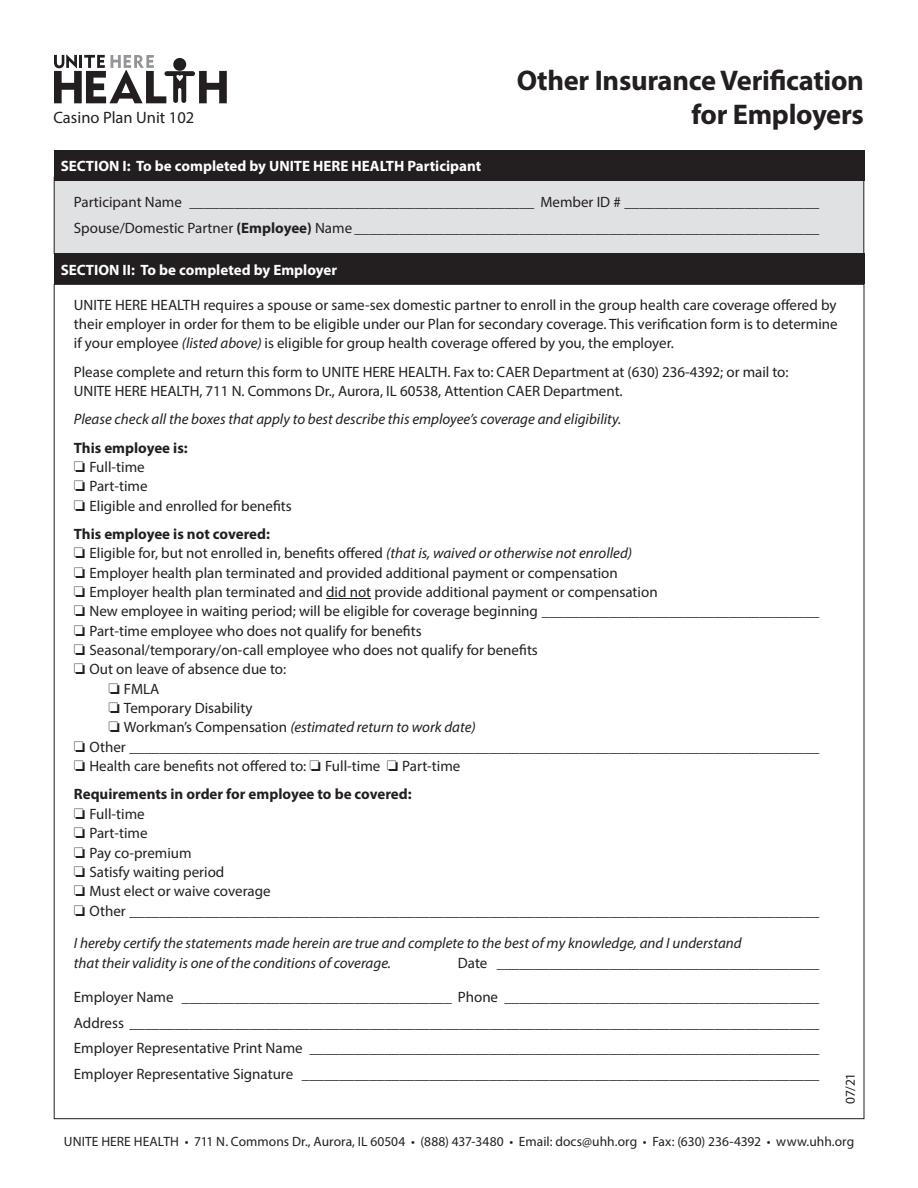
<style>
.page{position:relative;width:918px;height:1188px;background:#fff}
.page>*{position:absolute;margin:0;border:0;box-sizing:border-box;transform-origin:0 0}
.t1{font:700 28.5px/34.2px "Myriad Pro";letter-spacing:-.01em;color:#231f20;text-align:right}
.t2{font:16.5px "Myriad Pro";color:#231f20}
.t3{font:15px/19.4px "Myriad Pro";color:#231f20;text-align:justify}
.t4{font:300 15px/25.5px "Myriad Pro";color:#231f20;text-align:justify}
.t5{font:italic 15px/19.4px "Myriad Pro";color:#231f20}
.t6{font:700 15px "Myriad Pro";color:#fff}
.t7{font:700 15px "Myriad Pro";color:#231f20}
.t8{font:13.5px "Myriad Pro";color:#231f20}
.s1{font-weight:400}
.s2{font-weight:700}
.s3{font-style:italic}
.s4{font-weight:300}
.s5{font-style:normal}
</style>
<div class="page">
<div style="left:54px;top:177px;width:810px;height:77px;background:#e0e1e3"></div>
<div style="left:54px;top:177px;width:810px;height:77px;border:1px solid #231f20"></div>
<hr style="left:326px;top:598px;width:45px;height:1px;background:#231f20">
<svg style="left:54px;top:54px;width:173px;height:49px"></svg>
<div style="left:54px;top:150px;width:810px;height:30px;background:#231f20"></div>
<div style="left:54px;top:254px;width:810px;height:30px;background:#231f20"></div>
<p class="t2" style="left:54px;top:107px;width:142px">Casino Plan Unit 102</p>
<p class="t6" style="left:61px;top:156px;width:422px">SECTION I: To be completed by UNITE HERE HEALTH Participant</p>
<p class="t1" style="left:517px;top:62px;width:349px">Other Insurance Verification for Employers</p>
<p class="t4" style="left:74px;top:189px;width:747px"><span class="s1">Participant Name</span> ______________________________________________ <span class="s1">Member ID #</span> __________________________</p>
<p class="t4" style="left:74px;top:215px;width:747px"><span class="s1">Spouse/Domestic Partner</span> <span class="s2">(Employee)</span> <span class="s1">Name</span> ______________________________________________________________</p>
<p class="t6" style="left:61px;top:260px;width:278px">SECTION II: To be completed by Employer</p>
<p class="t3" style="left:74px;top:295px;width:765px">UNITE HERE HEALTH requires a spouse or same-sex domestic partner to enroll in the group health care coverage offered by their employer in order for them to be eligible under our Plan for secondary coverage. This verification form is to determine if your employee <span class="s3">(listed above)</span> is eligible for group health coverage offered by you, the employer.</p>
<p class="t3" style="left:74px;top:362px;width:716px">Please complete and return this form to UNITE HERE HEALTH. Fax to: CAER Department at (630) 236-4392; or mail to:<br>UNITE HERE HEALTH, 711 N. Commons Dr., Aurora, IL 60538, Attention CAER Department.</p>
<p class="t5" style="left:74px;top:409px;width:549px">Please check all the boxes that apply to best describe this employee’s coverage and eligibility.</p>
<p class="t7" style="left:74px;top:438px;width:115px">This employee is:</p>
<p class="t3" style="left:74px;top:457px;width:72px">❏ Full-time</p>
<p class="t3" style="left:74px;top:476px;width:75px">❏ Part-time</p>
<p class="t3" style="left:74px;top:496px;width:220px">❏ Eligible and enrolled for benefits</p>
<p class="t7" style="left:74px;top:524px;width:198px">This employee is not covered:</p>
<p class="t3" style="left:74px;top:543px;width:560px">❏ Eligible for, but not enrolled in, benefits offered <span class="s3">(that is, waived or otherwise not enrolled)</span></p>
<p class="t3" style="left:74px;top:563px;width:545px">❏ Employer health plan terminated and provided additional payment or compensation</p>
<p class="t3" style="left:74px;top:582px;width:585px">❏ Employer health plan terminated and did not provide additional payment or compensation</p>
<p class="t3" style="left:74px;top:601px;width:747px">❏ New employee in waiting period; will be eligible for coverage beginning <span class="s4">_____________________________________</span></p>
<p class="t3" style="left:74px;top:621px;width:349px">❏ Part-time employee who does not qualify for benefits</p>
<p class="t3" style="left:74px;top:640px;width:466px">❏ Seasonal/temporary/on-call employee who does not qualify for benefits</p>
<p class="t3" style="left:74px;top:659px;width:214px">❏ Out on leave of absence due to:</p>
<p class="t3" style="left:108px;top:679px;width:52px">❏ FMLA</p>
<p class="t3" style="left:108px;top:698px;width:146px">❏ Temporary Disability</p>
<p class="t5" style="left:108px;top:718px;width:369px">❏ <span class="s5">Workman’s Compensation</span> (estimated return to work date)</p>
<p class="t4" style="left:74px;top:734px;width:747px">❏ <span class="s1">Other</span> ____________________________________________________________________________________________</p>
<p class="t3" style="left:74px;top:756px;width:388px">❏ Health care benefits not offered to: ❏ Full-time ❏ Part-time</p>
<p class="t7" style="left:74px;top:785px;width:339px">Requirements in order for employee to be covered:</p>
<p class="t3" style="left:74px;top:804px;width:72px">❏ Full-time</p>
<p class="t3" style="left:74px;top:823px;width:75px">❏ Part-time</p>
<p class="t3" style="left:74px;top:843px;width:119px">❏ Pay co-premium</p>
<p class="t3" style="left:74px;top:862px;width:152px">❏ Satisfy waiting period</p>
<p class="t3" style="left:74px;top:881px;width:198px">❏ Must elect or waive coverage</p>
<p class="t4" style="left:74px;top:898px;width:747px">❏ <span class="s1">Other</span> ____________________________________________________________________________________________</p>
<p class="t5" style="left:74px;top:933px;width:669px">I hereby certify the statements made herein are true and complete to the best of my knowledge, and I understand that their validity is one of the conditions of coverage.</p>
<p class="t4" style="left:458px;top:950px;width:363px"><span class="s1">Date</span> ___________________________________________</p>
<p class="t4" style="left:74px;top:984px;width:747px"><span class="s1">Employer Name</span> ____________________________________ <span class="s1">Phone</span> __________________________________________ <span class="s1">Address</span> ____________________________________________________________________________________________ <span class="s1">Employer Representative Print Name</span> ____________________________________________________________________ <span class="s1">Employer Representative Signature</span> _____________________________________________________________________</p>
<p class="t8" style="left:842px;top:1104px;width:32px;rotate:-90deg">07/21</p>
<p class="t8" style="left:64px;top:1133px;width:792px">UNITE HERE HEALTH • 711 N. Commons Dr., Aurora, IL 60504 • (888) 437-3480 • Email: docs@uhh.org • Fax: (630) 236-4392 • www.uhh.org</p>
</div>
